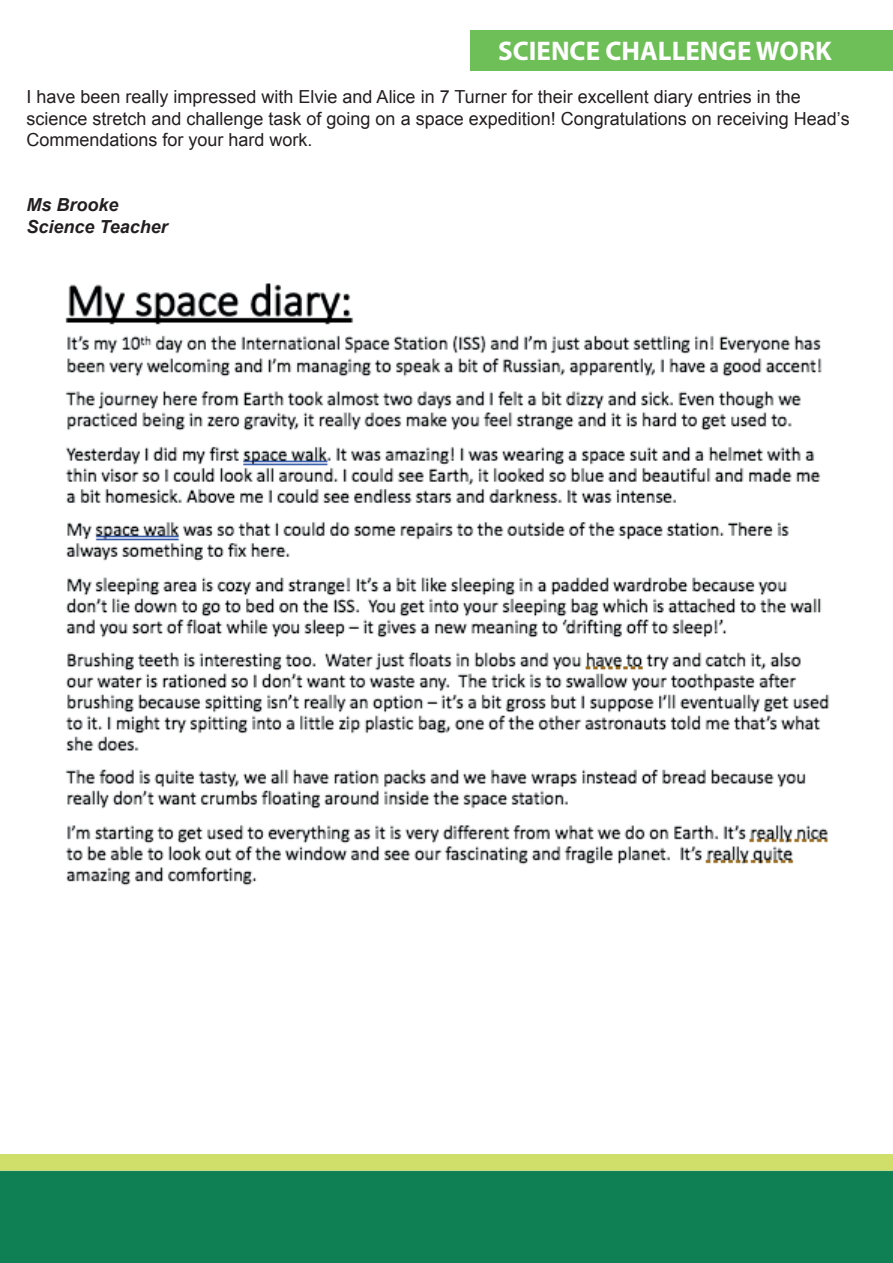
<style>
.page{position:relative;width:893px;height:1263px;background:#fff}
.page>*{position:absolute;margin:0;border:0;box-sizing:border-box;transform-origin:0 0}
.t1{font:700 27px "Myriad Pro";color:#fff}
.t2{font:18px/21.6px "Arial";color:#231f20}
.t3{font:italic 700 18px/21.6px "Arial";color:#231f20}
</style>
<div class="page">
<img style="left:0;top:1154px;width:893px;height:109px">
<div style="left:471px;top:30px;width:422px;height:41px;background:#6ebf58"></div>
<img style="left:65px;top:283px;width:764px;height:603px">
<h1 class="t1" style="left:498px;top:33px;width:335px">SCIENCE CHALLENGE WORK</h1>
<p class="t2" style="left:26px;top:86px;width:825px">I have been really impressed with Elvie and Alice in 7 Turner for their excellent diary entries in the science stretch and challenge task of going on a space expedition! Congratulations on receiving Head’s<br>Commendations for your hard work.</p>
<p class="t3" style="left:26px;top:194px;width:143px">Ms Brooke<br>Science Teacher</p>
</div>
